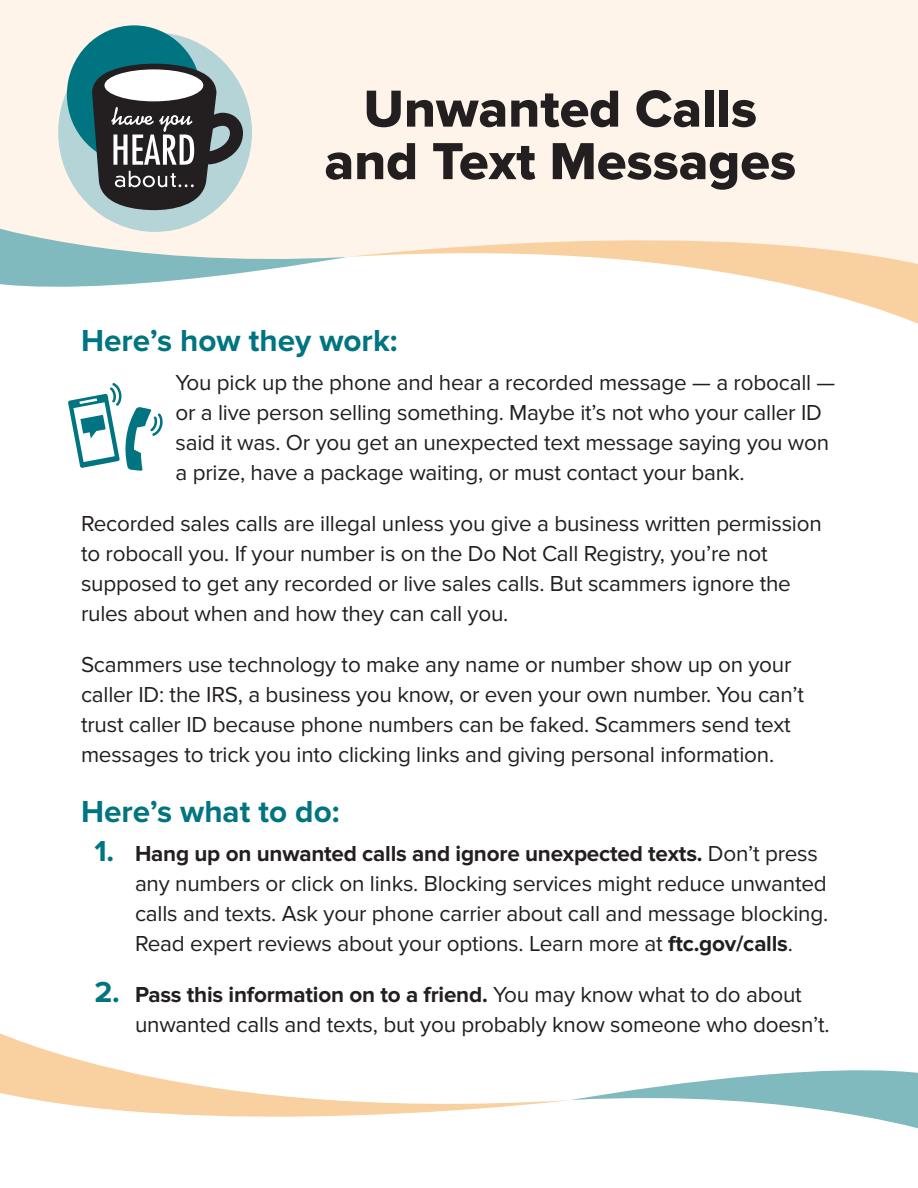
<style>
.page{position:relative;width:918px;height:1188px;background:#fff}
.page>*{position:absolute;margin:0;border:0;box-sizing:border-box;transform-origin:0 0}
.t1{font:54px/52.5px "Proxima Nova Extrabld";color:#231f20;text-align:center}
.t2{font:700 31.5px "Proxima Nova";color:#007481}
.t3{font:22.5px/30px "Proxima Nova";letter-spacing:-.01em;color:#231f20}
.s1{font-weight:700;font-size:30px;color:#007481}
.s2{font-weight:700}
</style>
<div class="page">
<div style="left:0;top:0;width:918px;height:221px;background:#fff4ea"></div>
<div style="left:58px;top:33px;width:194px;height:199px;background:#b4d4d8;border-radius:50%"></div>
<div style="left:67px;top:25px;width:134px;height:139px;background:#007481;border-radius:50%"></div>
<svg style="left:92px;top:64px;width:151px;height:146px"></svg>
<svg style="left:0;top:221px;width:347px;height:66px"></svg>
<svg style="left:347px;top:212px;width:571px;height:112px"></svg>
<svg style="left:571px;top:1070px;width:347px;height:59px"></svg>
<svg style="left:0;top:1033px;width:569px;height:84px"></svg>
<svg style="left:68px;top:383px;width:95px;height:88px"></svg>
<p class="t1" style="left:324px;top:84px;width:473px">Unwanted Calls and Text Messages</p>
<p class="t2" style="left:81px;top:322px;width:318px">Here’s how they work:</p>
<p class="t3" style="left:176px;top:368px;width:661px">You pick up the phone and hear a recorded message — a robocall — or a live person selling something. Maybe it’s not who your caller ID said it was. Or you get an unexpected text message saying you won a prize, have a package waiting, or must contact your bank.</p>
<p class="t3" style="left:81px;top:509px;width:742px">Recorded sales calls are illegal unless you give a business written permission to robocall you. If your number is on the Do Not Call Registry, you’re not supposed to get any recorded or live sales calls. But scammers ignore the rules about when and how they can call you.</p>
<p class="t3" style="left:81px;top:650px;width:725px">Scammers use technology to make any name or number show up on your caller ID: the IRS, a business you know, or even your own number. You can’t trust caller ID because phone numbers can be faked. Scammers send text messages to trick you into clicking links and giving personal information.</p>
<p class="t2" style="left:81px;top:793px;width:260px">Here’s what to do:</p>
<p class="t3" style="left:135px;top:839px;width:695px;text-indent:-40px"><span class="s1">1.</span> <span class="s2">Hang up on unwanted calls and ignore unexpected texts.</span> Don’t press any numbers or click on links. Blocking services might reduce unwanted calls and texts. Ask your phone carrier about call and message blocking.<br>Read expert reviews about your options. Learn more at <span class="s2">ftc.gov/calls</span>.</p>
<p class="t3" style="left:135px;top:980px;width:696px;text-indent:-40px"><span class="s1">2.</span> <span class="s2">Pass this information on to a friend.</span> You may know what to do about unwanted calls and texts, but you probably know someone who doesn’t.</p>
</div>
